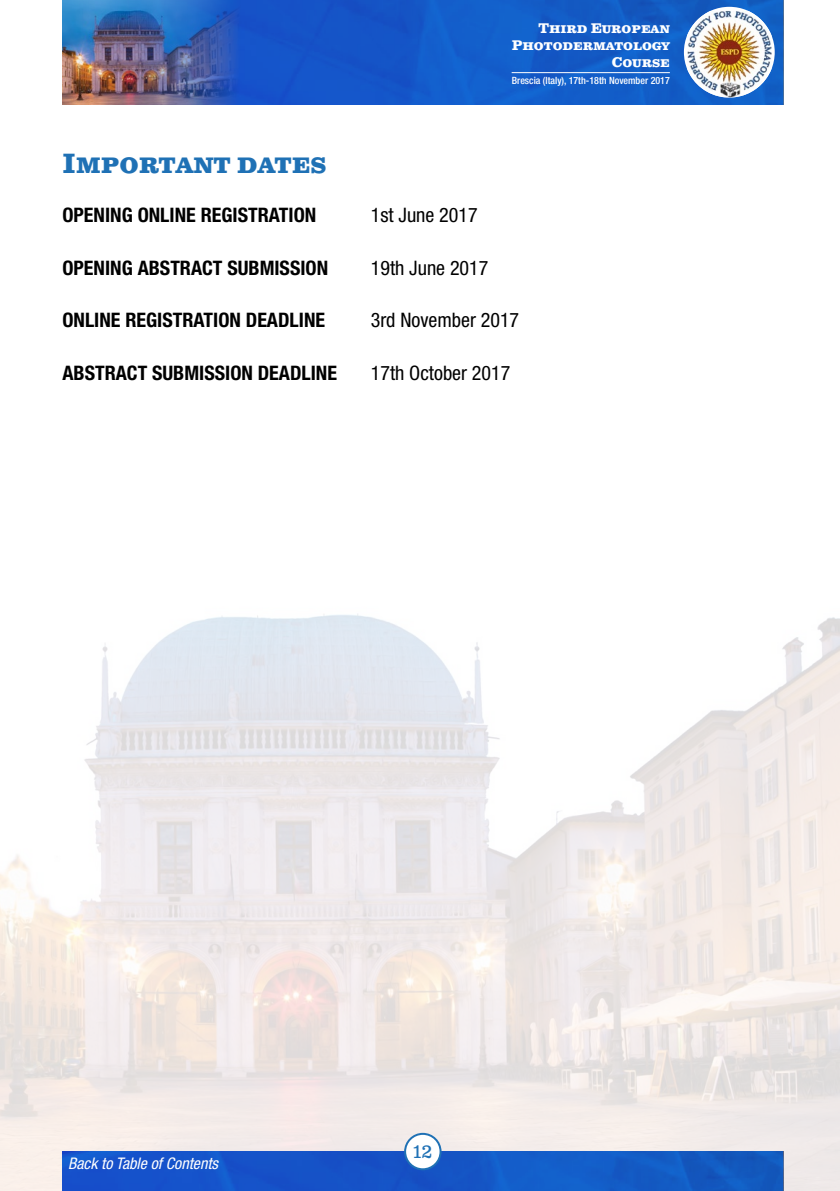
<style>
.page{position:relative;width:840px;height:1191px;background:#fff}
.page>*{position:absolute;margin:0;border:0;box-sizing:border-box;transform-origin:0 0}
.t1{font:700 28px "Clarendon Text Pro";color:#1f71b5;scale:.95 1}
.t2{font:700 condensed 20px "Helvetica Neue LT Std";color:#000}
.t3{font:condensed 20px "Helvetica Neue LT Std";color:#000}
.t4{font:18px "Clarendon Text Pro";color:#1f71b5}
.t5{font:italic condensed 16px "Helvetica Neue LT Std";color:#fff}
.t6{font:700 14px/16.8px "Clarendon Text Pro";color:#fff;text-align:right}
.t7{font:500 condensed 10px "Helvetica Neue LT Std";color:#fff}
</style>
<div class="page">
<img style="left:0;top:614px;width:839px;height:577px">
<img style="left:250px;top:0;width:532px;height:105px">
<svg style="left:683px;top:7px;width:91px;height:91px"></svg>
<img style="left:686px;top:11px;width:85px;height:86px">
<hr style="left:511px;top:72px;width:158px;height:1px;background:#fff">
<img style="left:62px;top:0;width:188px;height:105px">
<img style="left:62px;top:1151px;width:720px;height:40px">
<div style="left:405px;top:1133px;width:35px;height:36px;background:#fff;border-radius:50%"></div>
<div style="left:404px;top:1132px;width:37px;height:38px;border:2px solid #1f71b5;border-radius:50%"></div>
<p class="t6" style="left:511px;top:21px;width:159px">Third European<br>Photodermatology<br>Course</p>
<p class="t7" style="left:511px;top:75px;width:159px">Brescia (Italy), 17th-18th November 2017</p>
<h1 class="t1" style="left:62px;top:146px;width:279px">Important dates</h1>
<p class="t2" style="left:62px;top:203px;width:255px">OPENING ONLINE REGISTRATION</p>
<p class="t3" style="left:370px;top:204px;width:108px">1st June 2017</p>
<p class="t2" style="left:62px;top:255px;width:267px">OPENING ABSTRACT SUBMISSION</p>
<p class="t3" style="left:370px;top:256px;width:119px">19th June 2017</p>
<p class="t2" style="left:62px;top:308px;width:264px">ONLINE REGISTRATION DEADLINE</p>
<p class="t3" style="left:370px;top:308px;width:150px">3rd November 2017</p>
<p class="t2" style="left:62px;top:360px;width:276px">ABSTRACT SUBMISSION DEADLINE</p>
<p class="t3" style="left:370px;top:361px;width:141px">17th October 2017</p>
<p class="t5" style="left:68px;top:1153px;width:151px">Back to Table of Contents</p>
<p class="t4" style="left:413px;top:1140px;width:21px">12</p>
</div>
